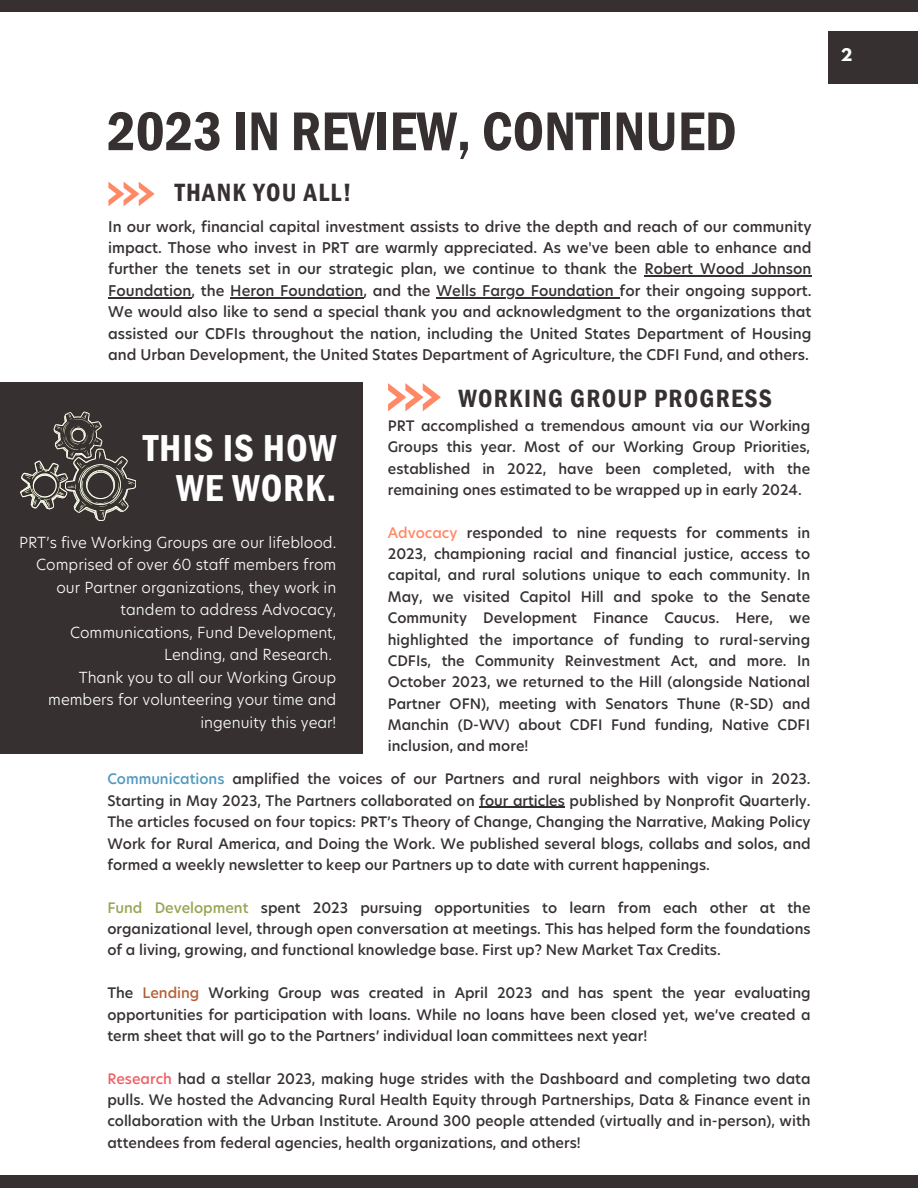
<style>
.page{position:relative;width:918px;height:1188px;background:#fff}
.page>*{position:absolute;margin:0;border:0;box-sizing:border-box;transform-origin:0 0}
.t1{font:600 condensed 56.4px "Franklin Gothic";color:#363031}
.t2{font:600 condensed 38.55px/40.2px "Franklin Gothic";letter-spacing:.025em;color:#fff;text-align:right}
.t3{font:600 condensed 25.65px "Franklin Gothic";letter-spacing:.05em;color:#363031}
.t4{font:700 15.45px "League Spartan";color:#fff}
.t5{font:300 15px/22.5px "Hero New";color:#fff;text-align:right}
.t6{font:500 14.55px/21.3px "Hero New";color:#363031;text-align:justify}
.t7{font:500 14.25px/21.3px "Hero New";color:#363031;text-align:justify}
.s1{color:#ff8966}
.s2{color:#4f99bf}
.s3{color:#97a552}
.s4{color:#b36139}
.s5{color:#ef6065}
</style>
<div class="page">
<div style="left:0;top:382px;width:363px;height:372px;background:#363031"></div>
<svg style="left:108px;top:182px;width:46px;height:24px"></svg>
<div style="left:0;top:0;width:918px;height:12px;background:#363031"></div>
<div style="left:0;top:1175px;width:918px;height:13px;background:#363031"></div>
<svg style="left:388px;top:383px;width:53px;height:28px"></svg>
<div style="left:828px;top:32px;width:90px;height:52px;background:#363031"></div>
<hr style="left:644px;top:276px;width:168px;height:1px;background:#363031">
<hr style="left:108px;top:297px;width:83px;height:1px;background:#363031">
<hr style="left:230px;top:297px;width:133px;height:1px;background:#363031">
<hr style="left:436px;top:297px;width:184px;height:1px;background:#363031">
<svg style="left:20px;top:411px;width:116px;height:109px"></svg>
<hr style="left:479px;top:807px;width:86px;height:1px;background:#363031">
<p class="t1" style="left:107px;top:98px;width:631px">2023 IN REVIEW, CONTINUED</p>
<p class="t3" style="left:175px;top:178px;width:178px">THANK YOU ALL!</p>
<p class="t6" style="left:108px;top:216px;width:705px">In our work, financial capital investment assists to drive the depth and reach of our community impact. Those who invest in PRT are warmly appreciated. As we've been able to enhance and further the tenets set in our strategic plan, we continue to thank the Robert Wood Johnson Foundation, the Heron Foundation, and the Wells Fargo Foundation for their ongoing support.<br>We would also like to send a special thank you and acknowledgment to the organizations that assisted our CDFIs throughout the nation, including the United States Department of Housing and Urban Development, the United States Department of Agriculture, the CDFI Fund, and others.</p>
<p class="t2" style="left:143px;top:427px;width:195px">THIS IS HOW<br>WE WORK.</p>
<p class="t5" style="left:19px;top:531px;width:319px">PRT’s five Working Groups are our lifeblood.<br>Comprised of over 60 staff members from our Partner organizations, they work in tandem to address Advocacy, Communications, Fund Development, Lending, and Research.</p>
<p class="t5" style="left:48px;top:666px;width:290px">Thank you to all our Working Group members for volunteering your time and ingenuity this year!</p>
<p class="t3" style="left:459px;top:383px;width:315px">WORKING GROUP PROGRESS</p>
<p class="t7" style="left:388px;top:415px;width:424px">PRT accomplished a tremendous amount via our Working Groups this year. Most of our Working Group Priorities, established in 2022, have been completed, with the remaining ones estimated to be wrapped up in early 2024.</p>
<p class="t7" style="left:388px;top:522px;width:424px"><span class="s1">Advocacy</span> responded to nine requests for comments in 2023, championing racial and financial justice, access to capital, and rural solutions unique to each community. In May, we visited Capitol Hill and spoke to the Senate Community Development Finance Caucus. Here, we highlighted the importance of funding to rural-serving CDFIs, the Community Reinvestment Act, and more. In October 2023, we returned to the Hill (alongside National Partner OFN), meeting with Senators Thune (R-SD) and Manchin (D-WV) about CDFI Fund funding, Native CDFI inclusion, and more!</p>
<p class="t7" style="left:107px;top:769px;width:705px"><span class="s2">Communications</span> amplified the voices of our Partners and rural neighbors with vigor in 2023.<br>Starting in May 2023, The Partners collaborated on four articles published by Nonprofit Quarterly.<br>The articles focused on four topics: PRT’s Theory of Change, Changing the Narrative, Making Policy Work for Rural America, and Doing the Work. We published several blogs, collabs and solos, and formed a weekly newsletter to keep our Partners up to date with current happenings.</p>
<p class="t7" style="left:107px;top:897px;width:705px"><span class="s3">Fund Development</span> spent 2023 pursuing opportunities to learn from each other at the organizational level, through open conversation at meetings. This has helped form the foundations of a living, growing, and functional knowledge base. First up? New Market Tax Credits.</p>
<p class="t7" style="left:107px;top:982px;width:705px">The <span class="s4">Lending</span> Working Group was created in April 2023 and has spent the year evaluating opportunities for participation with loans. While no loans have been closed yet, we’ve created a term sheet that will go to the Partners’ individual loan committees next year!</p>
<p class="t7" style="left:107px;top:1068px;width:705px"><span class="s5">Research</span> had a stellar 2023, making huge strides with the Dashboard and completing two data pulls. We hosted the Advancing Rural Health Equity through Partnerships, Data &amp; Finance event in collaboration with the Urban Institute. Around 300 people attended (virtually and in-person), with attendees from federal agencies, health organizations, and others!</p>
<p class="t4" style="left:841px;top:47px;width:13px">2</p>
</div>
